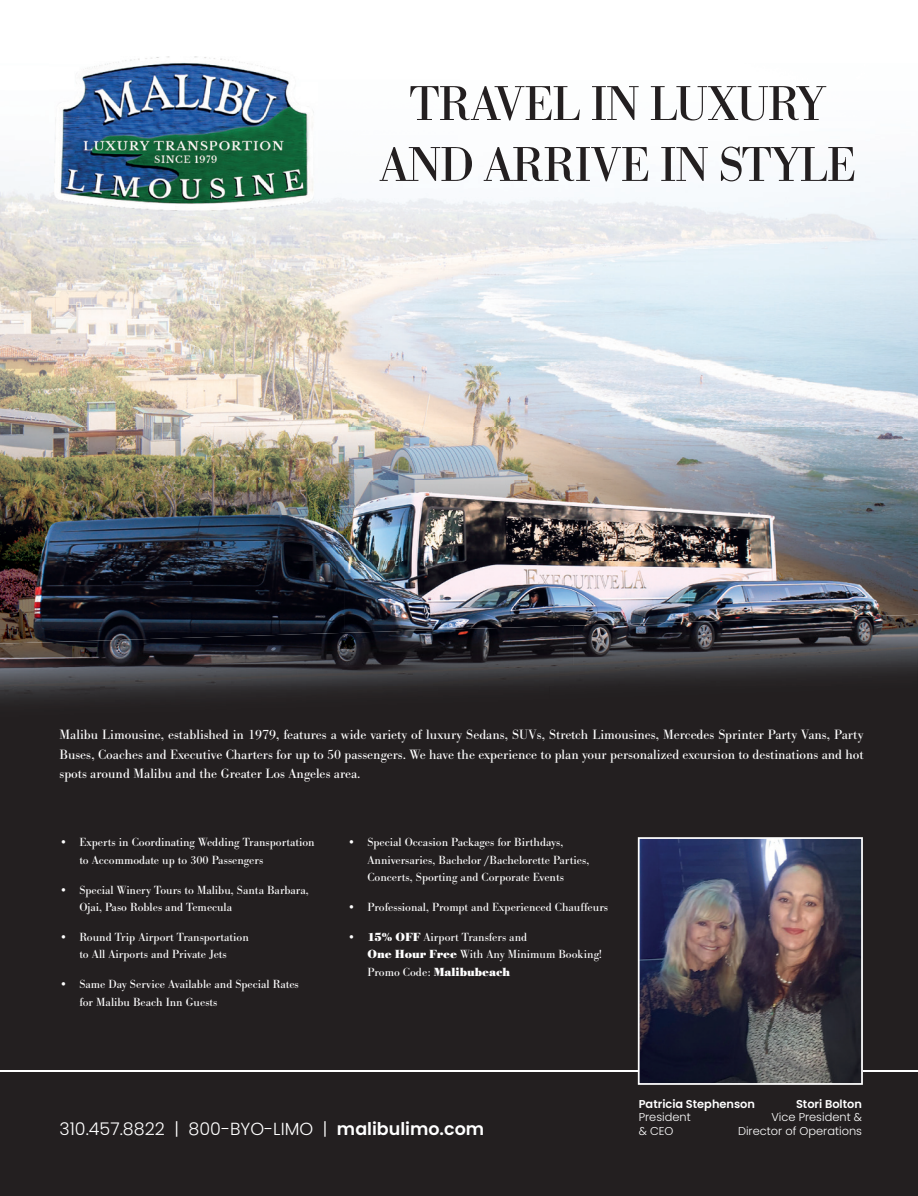
<style>
.page{position:relative;width:918px;height:1196px;background:#fff}
.page>*{position:absolute;margin:0;border:0;box-sizing:border-box;transform-origin:0 0}
.t1{font:50.75px/60.9px "Bodoni URW";letter-spacing:-.03em;color:#231f20;text-align:center}
.t2{font:300 17.5px "Poppins";color:#fff}
.t3{font:14px/19.2px "Bodoni URW";color:#fff;text-align:justify}
.t4{font:12.25px/17.5px "Bodoni URW";color:#fff}
.t5{font:300 11.38px/13.7px "Poppins";color:#fff}
.t6{font:600 11.38px "Poppins";color:#fff}
.s1{font-weight:700}
.s2{font-weight:600}
</style>
<div class="page">
<div style="left:0;top:686px;width:918px;height:510px;background:#231f20"></div>
<img style="left:459px;top:181px;width:459px;height:247px">
<img style="left:0;top:169px;width:57px;height:259px">
<img style="left:57px;top:216px;width:230px;height:212px">
<img style="left:287px;top:197px;width:172px;height:231px">
<img style="left:0;top:428px;width:918px;height:53px">
<img style="left:0;top:481px;width:344px;height:144px">
<img style="left:344px;top:481px;width:344px;height:144px">
<img style="left:688px;top:481px;width:230px;height:133px">
<img style="left:0;top:665px;width:918px;height:35px">
<img style="left:0;top:625px;width:573px;height:40px">
<img style="left:573px;top:614px;width:345px;height:51px">
<img style="left:49px;top:56px;width:269px;height:160px">
<hr style="left:0;top:1070px;width:918px;height:1px;background:#fff">
<img style="left:641px;top:840px;width:219px;height:241px">
<div style="left:638px;top:837px;width:225px;height:247px;border:2px solid #fff"></div>
<h1 class="t1" style="left:379px;top:73px;width:478px">TRAVEL IN LUXURY<br>AND ARRIVE IN STYLE</h1>
<p class="t3" style="left:60px;top:725px;width:805px">Malibu Limousine, established in 1979, features a wide variety of luxury Sedans, SUVs, Stretch Limousines, Mercedes Sprinter Party Vans, Party Buses, Coaches and Executive Charters for up to 50 passengers. We have the experience to plan your personalized excursion to destinations and hot spots around Malibu and the Greater Los Angeles area.</p>
<p class="t4" style="left:79px;top:833px;width:237px;text-indent:-20px">• Experts in Coordinating Wedding Transportation to Accommodate up to 300 Passengers</p>
<p class="t4" style="left:79px;top:880px;width:231px;text-indent:-20px">• Special Winery Tours to Malibu, Santa Barbara,<br>Ojai, Paso Robles and Temecula</p>
<p class="t4" style="left:60px;top:928px;width:191px;text-align:center">• Round Trip Airport Transportation to All Airports and Private Jets</p>
<p class="t4" style="left:79px;top:975px;width:221px;text-indent:-20px">• Same Day Service Available and Special Rates for Malibu Beach Inn Guests</p>
<p class="t4" style="left:367px;top:833px;width:223px;text-indent:-20px">• Special Occasion Packages for Birthdays,<br>Anniversaries, Bachelor /Bachelorette Parties,<br>Concerts, Sporting and Corporate Events</p>
<p class="t4" style="left:347px;top:898px;width:262px">• Professional, Prompt and Experienced Chauffeurs</p>
<p class="t4" style="left:367px;top:928px;width:236px;text-indent:-20px"><span class="s1">• 15% OFF</span> Airport Transfers and<br><span class="s1">One Hour Free</span> With Any Minimum Booking!<br>Promo Code: <span class="s1">Malibubeach</span></p>
<p class="t6" style="left:639px;top:1097px;width:118px">Patricia Stephenson</p>
<p class="t5" style="left:639px;top:1110px;width:54px">President &amp; CEO</p>
<p class="t6" style="left:796px;top:1097px;width:67px">Stori Bolton</p>
<p class="t5" style="left:771px;top:1110px;width:92px">Vice President &amp;</p>
<h2 class="t2" style="left:60px;top:1118px;width:426px">310.457.8822 | 800-BYO-LIMO | <span class="s2">malibulimo.com</span></h2>
<p class="t5" style="left:738px;top:1124px;width:125px">Director of Operations</p>
</div>
